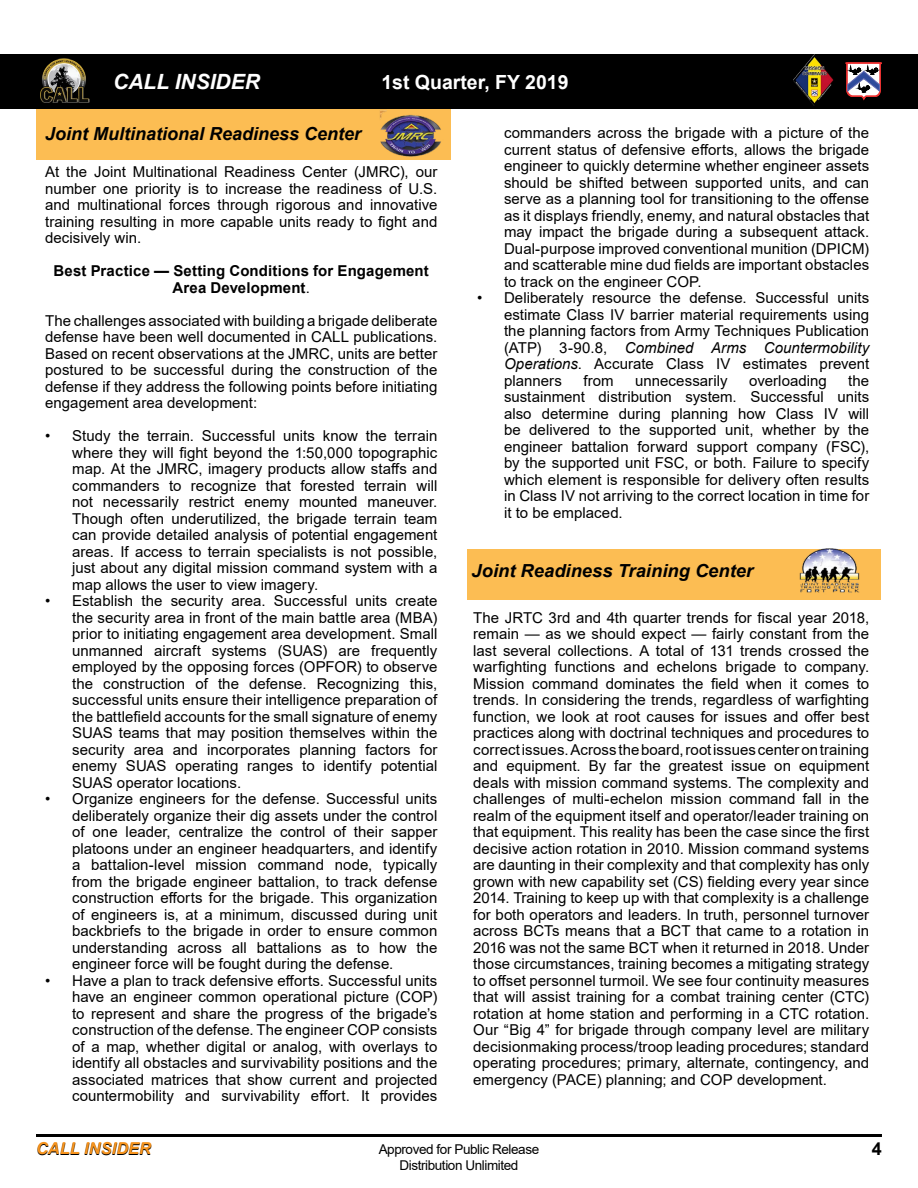
<style>
.page{position:relative;width:918px;height:1188px;background:#fff}
.page>*{position:absolute;margin:0;border:0;box-sizing:border-box;transform-origin:0 0}
.t1{font:italic 700 21px "Arial";color:#fff}
.t2{font:700 19.5px "Arial";color:#fff}
.t3{font:italic 700 18px "Arial";color:#000}
.t4{font:700 18px "Arial";color:#000}
.t5{font:italic 700 16.5px "Arial";color:#000}
.t6{font:15px/16.5px "Arial";letter-spacing:.005em;color:#000;text-align:justify}
.t7{font:700 15px/16.5px "Arial";letter-spacing:.01em;color:#000;text-align:center}
.t8{font:13.5px/16.2px "Arial";letter-spacing:-.03em;color:#000;text-align:center}
.s1{font-weight:400}
.s2{font-style:italic}
</style>
<div class="page">
<hr style="left:36px;top:1134px;width:846px;height:3px;background:#000">
<div style="left:0;top:54px;width:918px;height:55px;background:#000"></div>
<img style="left:794px;top:54px;width:40px;height:51px">
<svg style="left:845px;top:62px;width:37px;height:39px"></svg>
<img style="left:40px;top:58px;width:50px;height:45px">
<div style="left:36px;top:110px;width:414px;height:50px;background:#fcbd53"></div>
<img style="left:369px;top:109px;width:82px;height:51px">
<div style="left:467px;top:550px;width:414px;height:50px;background:#fcbd53"></div>
<img style="left:795px;top:548px;width:69px;height:45px">
<h1 class="t1" style="left:113px;top:68px;width:148px">CALL INSIDER</h1>
<h2 class="t2" style="left:381px;top:68px;width:189px">1st Quarter, FY 2019</h2>
<p class="t3" style="left:45px;top:122px;width:318px">Joint Multinational Readiness Center</p>
<p class="t6" style="left:45px;top:164px;width:394px">At the Joint Multinational Readiness Center (JMRC), our number one priority is to increase the readiness of U.S. and multinational forces through rigorous and innovative training resulting in more capable units ready to fight and decisively win.</p>
<p class="t7" style="left:54px;top:263px;width:377px">Best Practice — Setting Conditions for Engagement<br>Area Development<span class="s1">.</span></p>
<p class="t6" style="left:45px;top:312px;width:394px">The challenges associated with building a brigade deliberate defense have been well documented in CALL publications.<br>Based on recent observations at the JMRC, units are better postured to be successful during the construction of the defense if they address the following points before initiating engagement area development:</p>
<p class="t6" style="left:72px;top:428px;width:367px;text-indent:-27px">• Study the terrain. Successful units know the terrain where they will fight beyond the 1:50,000 topographic map. At the JMRC, imagery products allow staffs and commanders to recognize that forested terrain will not necessarily restrict enemy mounted maneuver.<br>Though often underutilized, the brigade terrain team can provide detailed analysis of potential engagement areas. If access to terrain specialists is not possible, just about any digital mission command system with a map allows the user to view imagery.</p>
<p class="t6" style="left:72px;top:593px;width:367px;text-indent:-27px">• Establish the security area. Successful units create the security area in front of the main battle area (MBA) prior to initiating engagement area development. Small unmanned aircraft systems (SUAS) are frequently employed by the opposing forces (OPFOR) to observe the construction of the defense. Recognizing this, successful units ensure their intelligence preparation of the battlefield accounts for the small signature of enemy SUAS teams that may position themselves within the security area and incorporates planning factors for enemy SUAS operating ranges to identify potential SUAS operator locations.</p>
<p class="t6" style="left:72px;top:791px;width:367px;text-indent:-27px">• Organize engineers for the defense. Successful units deliberately organize their dig assets under the control of one leader, centralize the control of their sapper platoons under an engineer headquarters, and identify a battalion-level mission command node, typically from the brigade engineer battalion, to track defense construction efforts for the brigade. This organization of engineers is, at a minimum, discussed during unit backbriefs to the brigade in order to ensure common understanding across all battalions as to how the engineer force will be fought during the defense.</p>
<p class="t6" style="left:72px;top:972px;width:367px;text-indent:-27px">• Have a plan to track defensive efforts. Successful units have an engineer common operational picture (COP) to represent and share the progress of the brigade’s construction of the defense. The engineer COP consists of a map, whether digital or analog, with overlays to identify all obstacles and survivability positions and the associated matrices that show current and projected countermobility and survivability effort. It provides</p>
<p class="t6" style="left:504px;top:125px;width:367px">commanders across the brigade with a picture of the current status of defensive efforts, allows the brigade engineer to quickly determine whether engineer assets should be shifted between supported units, and can serve as a planning tool for transitioning to the offense as it displays friendly, enemy, and natural obstacles that may impact the brigade during a subsequent attack.<br>Dual-purpose improved conventional munition (DPICM) and scatterable mine dud fields are important obstacles to track on the engineer COP.</p>
<p class="t6" style="left:504px;top:290px;width:367px;text-indent:-27px">• Deliberately resource the defense. Successful units estimate Class IV barrier material requirements using the planning factors from Army Techniques Publication (ATP) 3-90.8, <span class="s2">Combined Arms Countermobility Operations</span>. Accurate Class IV estimates prevent planners</p>
<p class="t6" style="left:583px;top:372px;width:32px">from</p>
<p class="t6" style="left:635px;top:372px;width:94px">unnecessarily</p>
<p class="t6" style="left:749px;top:372px;width:79px">overloading</p>
<p class="t6" style="left:504px;top:372px;width:367px;text-indent:344px">the sustainment distribution system. Successful units also determine during planning how Class IV will be delivered to the supported unit, whether by the engineer battalion forward support company (FSC), by the supported unit FSC, or both. Failure to specify which element is responsible for delivery often results in Class IV not arriving to the correct location in time for it to be emplaced.</p>
<p class="t3" style="left:472px;top:559px;width:283px">Joint Readiness Training Center</p>
<p class="t6" style="left:473px;top:609px;width:398px">The JRTC 3rd and 4th quarter trends for fiscal year 2018, remain — as we should expect — fairly constant from the last several collections. A total of 131 trends crossed the warfighting functions and echelons brigade to company.<br>Mission command dominates the field when it comes to trends. In considering the trends, regardless of warfighting function, we look at root causes for issues and offer best practices along with doctrinal techniques and procedures to correct issues. Across the board, root issues center on training and equipment. By far the greatest issue on equipment deals with mission command systems. The complexity and challenges of multi-echelon mission command fall in the realm of the equipment itself and operator/leader training on that equipment. This reality has been the case since the first decisive action rotation in 2010. Mission command systems are daunting in their complexity and that complexity has only grown with new capability set (CS) fielding every year since 2014. Training to keep up with that complexity is a challenge for both operators and leaders. In truth, personnel turnover across BCTs means that a BCT that came to a rotation in 2016 was not the same BCT when it returned in 2018. Under those circumstances, training becomes a mitigating strategy to offset personnel turmoil. We see four continuity measures that will assist training for a combat training center (CTC) rotation at home station and performing in a CTC rotation.<br>Our “Big 4” for brigade through company level are military decisionmaking process/troop leading procedures; standard operating procedures; primary, alternate, contingency, and emergency (PACE) planning; and COP development.</p>
<p class="t5" style="left:36px;top:1138px;width:117px">CALL INSIDER</p>
<p class="t4" style="left:872px;top:1136px;width:12px">4</p>
<p class="t8" style="left:379px;top:1141px;width:162px">Approved for Public Release<br>Distribution Unlimited</p>
</div>
